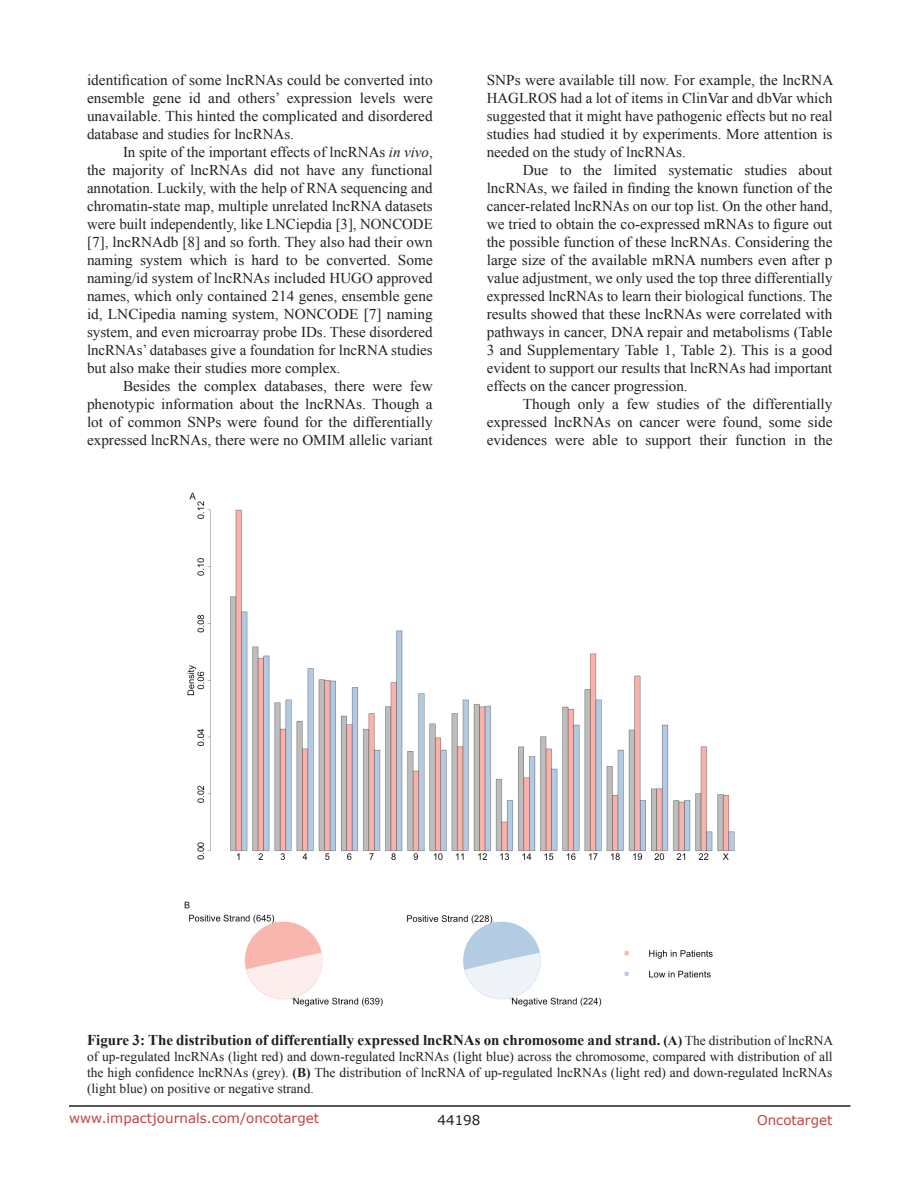
<style>
.page{position:relative;width:918px;height:1188px;background:#fff}
.page>*{position:absolute;margin:0;border:0;box-sizing:border-box;transform-origin:0 0}
.BodyText{font:15px/18px "Times New Roman";color:#231f20;text-align:justify}
.figuretext{font:700 15px "Times New Roman";color:#231f20}
.figuretext-2{font:13.5px/16.2px "Times New Roman";color:#231f20;text-align:justify}
.t1{font:13.5px "Verdana";color:#c24141}
.t2{font:13.5px "Verdana";color:#231f20}
.s1{font-style:italic}
.s2{font-size:13.5px}
.s3{font-weight:400;font-size:13.5px}
.s4{font-weight:700}
</style>
<div class="page">
<hr style="left:69px;top:1105px;width:781px;height:2px;background:#231f20">
<img style="left:184px;top:492px;width:551px;height:515px">
<p class="BodyText" style="left:87px;top:71px;width:347px">identification of some lncRNAs could be converted into ensemble gene id and others’ expression levels were unavailable. This hinted the complicated and disordered database and studies for lncRNAs.</p>
<p class="BodyText" style="left:87px;top:143px;width:347px;text-indent:36px">In spite of the important effects of lncRNAs <span class="s1">in vivo</span>, the majority of lncRNAs did not have any functional annotation. Luckily, with the help of RNA sequencing and chromatin-state map, multiple unrelated lncRNA datasets were built independently, like LNCiepdia [3], NONCODE [7], lncRNAdb [8] and so forth. They also had their own naming system which is hard to be converted. Some naming/id system of lncRNAs included HUGO approved names, which only contained 214 genes, ensemble gene id, LNCipedia naming system, NONCODE [7] naming system, and even microarray probe IDs. These disordered lncRNAs’ databases give a foundation for lncRNA studies but also make their studies more complex.</p>
<p class="BodyText" style="left:87px;top:377px;width:347px;text-indent:36px">Besides the complex databases, there were few phenotypic information about the lncRNAs. Though a lot of common SNPs were found for the differentially expressed lncRNAs, there were no OMIM allelic variant</p>
<p class="BodyText" style="left:487px;top:71px;width:348px">SNPs were available till now. For example, the lncRNA HAGLROS had a lot of items in ClinVar and dbVar which suggested that it might have pathogenic effects but no real studies had studied it by experiments. More attention is needed on the study of lncRNAs.</p>
<p class="BodyText" style="left:487px;top:161px;width:347px;text-indent:36px">Due to the limited systematic studies about lncRNAs, we failed in finding the known function of the cancer-related lncRNAs on our top list. On the other hand, we tried to obtain the co-expressed mRNAs to figure out the possible function of these lncRNAs. Considering the large size of the available mRNA numbers even after p value adjustment, we only used the top three differentially expressed lncRNAs to learn their biological functions. The results showed that these lncRNAs were correlated with pathways in cancer, DNA repair and metabolisms (Table 3 and Supplementary Table 1, Table 2). This is a good evident to support our results that lncRNAs had important effects on the cancer progression.</p>
<p class="BodyText" style="left:487px;top:395px;width:347px;text-indent:36px">Though only a few studies of the differentially expressed lncRNAs on cancer were found, some side evidences were able to support their function in the</p>
<p class="figuretext" style="left:87px;top:1029px;width:748px">Figure 3: The distribution of differentially expressed lncRNAs on chromosome and strand. <span class="s2">(A)</span> <span class="s3">The distribution of lncRNA</span></p>
<p class="figuretext-2" style="left:87px;top:1048px;width:747px">of up-regulated lncRNAs (light red) and down-regulated lncRNAs (light blue) across the chromosome, compared with distribution of all the high confidence lncRNAs (grey). <span class="s4">(B)</span> The distribution of lncRNA of up-regulated lncRNAs (light red) and down-regulated lncRNAs (light blue) on positive or negative strand.</p>
<p class="t1" style="left:69px;top:1109px;width:252px">www.impactjournals.com/oncotarget</p>
<p class="t2" style="left:438px;top:1111px;width:44px">44198</p>
<p class="t1" style="left:757px;top:1111px;width:77px">Oncotarget</p>
</div>
